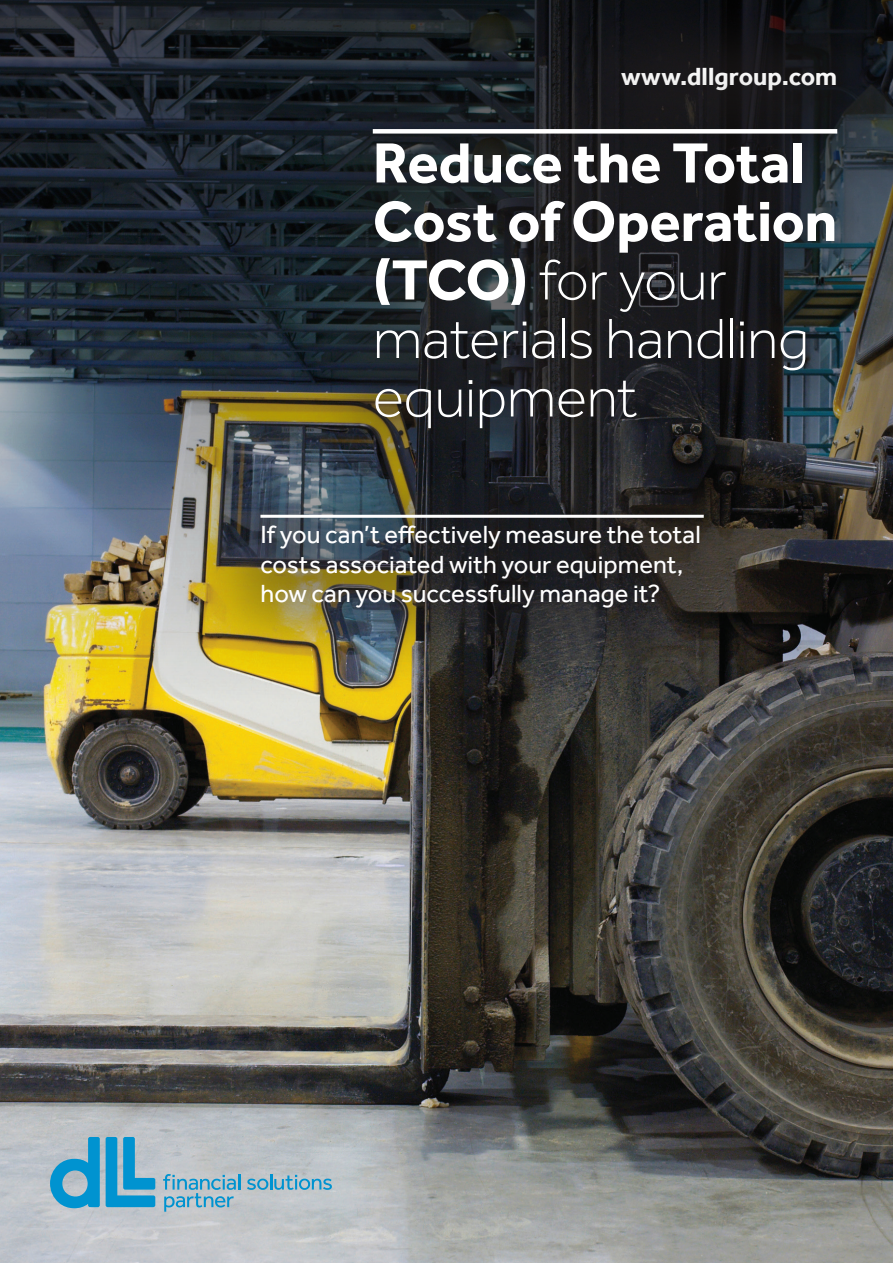
<style>
.page{position:relative;width:893px;height:1263px;background:#fff}
.page>*{position:absolute;margin:0;border:0;box-sizing:border-box;transform-origin:0 0}
.t1{font:700 58.5px/58.5px "Effra";letter-spacing:-.005em;color:#fff}
.t2{font:25.5px/29.2px "Effra";color:#fff}
.t3{font:700 25.5px "Effra";color:#fff}
.s1{font-weight:300}
</style>
<div class="page">
<img style="left:0;top:993px;width:893px;height:270px">
<img style="left:0;top:0;width:893px;height:993px">
<div style="left:547px;top:0;width:346px;height:166px;background:#231f20;opacity:.75"></div>
<div style="left:297px;top:51px;width:596px;height:453px;background:#231f20;opacity:.4"></div>
<div style="left:373px;top:129px;width:464px;height:5px;background:#fff"></div>
<div style="left:184px;top:436px;width:595px;height:246px;background:#231f20;opacity:.4"></div>
<hr style="left:260px;top:515px;width:444px;height:3px;background:#fff">
<svg style="left:50px;top:1137px;width:50px;height:71px"></svg>
<svg style="left:106px;top:1137px;width:49px;height:70px"></svg>
<svg style="left:247px;top:1174px;width:85px;height:16px"></svg>
<svg style="left:163px;top:1174px;width:77px;height:38px"></svg>
<p class="t3" style="left:621px;top:61px;width:218px">www.dllgroup.com</p>
<h1 class="t1" style="left:373px;top:133px;width:466px">Reduce the Total<br>Cost of Operation (TCO) <span class="s1">for your materials handling equipment</span></h1>
<p class="t2" style="left:260px;top:520px;width:442px">If you can’t effectively measure the total costs associated with your equipment, how can you successfully manage it?</p>
</div>
